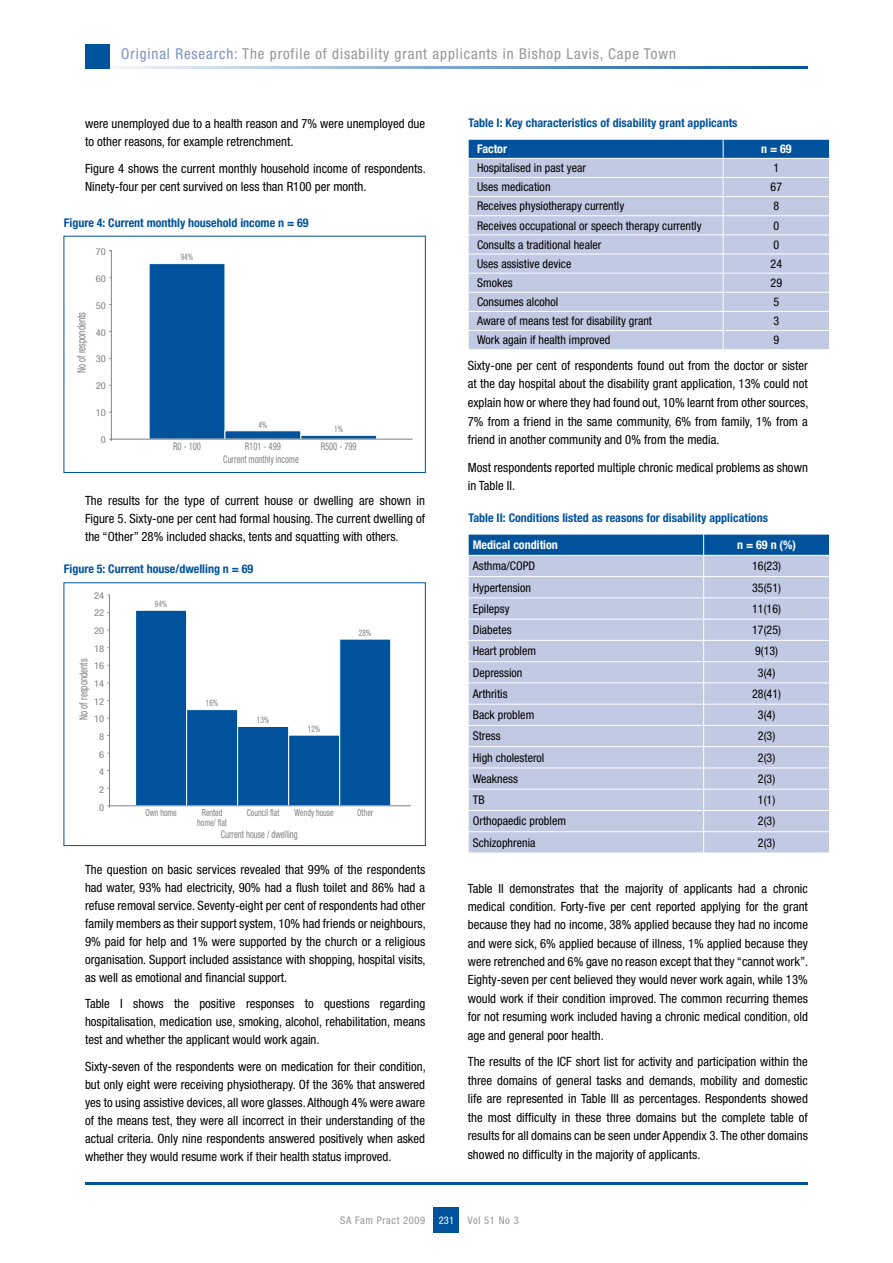
<style>
.page{position:relative;width:893px;height:1263px;background:#fff}
.page>*{position:absolute;margin:0;border:0;box-sizing:border-box;transform-origin:0 0}
.t1{font:condensed 15px "Helvetica Neue LT Std";letter-spacing:.06em;color:#939598}
.t2{font:condensed 12.75px/18px "Helvetica Neue LT Std";color:#000;text-align:justify}
.t3{font:condensed 12px "Helvetica Neue LT Std";color:#000}
.t4{font:700 condensed 12px "Helvetica Neue LT Std";color:#00529c}
.t5{font:700 condensed 12px "Helvetica Neue LT Std";color:#fff}
.t6{font:condensed 11.25px "Helvetica Neue LT Std";color:#808285;scale:.81 1}
.t7{font:condensed 10.5px "Helvetica Neue LT Std";color:#808285;scale:.81 1}
.t8{font:condensed 10.5px "Helvetica Neue LT Std";letter-spacing:.06em;color:#939598}
.t9{font:condensed 10.5px "Helvetica Neue LT Std";color:#fff}
.t10{font:condensed 9.75px/9.8px "Helvetica Neue LT Std";color:#808285;text-align:center;scale:.81 1}
.t11{font:condensed 9.45px/17.7px "Helvetica Neue LT Std";color:#808285;text-align:center;scale:1.11 1}
.t12{font:condensed 9px "Helvetica Neue LT Std";color:#808285;scale:.81 1}
.s1{color:#7b91c3}
</style>
<div class="page">
<hr style="left:85px;top:66px;width:723px;height:2px;background:#00529c">
<div style="left:85px;top:44px;width:24px;height:24px;background:#00529c"></div>
<div style="left:434px;top:1208px;width:25px;height:25px;background:#00529c"></div>
<hr style="left:85px;top:1182px;width:723px;height:2px;background:#00529c">
<svg style="left:468px;top:139px;width:362px;height:210px;background:#b4c1de"></svg>
<svg style="left:468px;top:534px;width:362px;height:319px;background:#b8c4df"></svg>
<div style="left:64px;top:236px;width:362px;height:237px;border:1px solid #00529c"></div>
<svg style="left:109px;top:250px;width:304px;height:190px"></svg>
<div style="left:64px;top:582px;width:362px;height:264px;border:1px solid #00529c"></div>
<svg style="left:107px;top:594px;width:304px;height:212px"></svg>
<p class="t1" style="left:121px;top:45px;width:556px"><span class="s1">Original Research:</span> The profile of disability grant applicants in Bishop Lavis, Cape Town</p>
<p class="t2" style="left:85px;top:115px;width:342px">were unemployed due to a health reason and 7% were unemployed due to other reasons, for example retrenchment.</p>
<p class="t2" style="left:85px;top:159px;width:342px">Figure 4 shows the current monthly household income of respondents.<br>Ninety-four per cent survived on less than R100 per month.</p>
<p class="t4" style="left:64px;top:215px;width:246px">Figure 4: Current monthly household income n = 69</p>
<p class="t11" style="left:96px;top:243px;width:11px">70</p>
<p class="t11" style="left:96px;top:270px;width:11px">60</p>
<p class="t11" style="left:96px;top:296px;width:11px">50</p>
<p class="t11" style="left:96px;top:323px;width:11px">40</p>
<p class="t11" style="left:96px;top:350px;width:11px">30</p>
<p class="t11" style="left:96px;top:377px;width:11px">20</p>
<p class="t11" style="left:96px;top:404px;width:11px">10</p>
<p class="t11" style="left:101px;top:431px;width:6px">0</p>
<p class="t7" style="left:173px;top:440px;width:36px">R0 - 100</p>
<p class="t12" style="left:181px;top:252px;width:17px">94%</p>
<p class="t6" style="left:75px;top:373px;width:77px;rotate:-90deg">No of respondents</p>
<p class="t12" style="left:258px;top:419px;width:13px">4%</p>
<p class="t7" style="left:245px;top:440px;width:46px">R101 - 499</p>
<p class="t7" style="left:223px;top:453px;width:95px">Current monthly income</p>
<p class="t12" style="left:334px;top:424px;width:13px">1%</p>
<p class="t7" style="left:321px;top:440px;width:46px">R500 - 799</p>
<p class="t2" style="left:85px;top:492px;width:342px">The results for the type of current house or dwelling are shown in Figure 5. Sixty-one per cent had formal housing. The current dwelling of the “Other” 28% included shacks, tents and squatting with others.</p>
<p class="t4" style="left:64px;top:562px;width:191px">Figure 5: Current house/dwelling n = 69</p>
<p class="t11" style="left:94px;top:586px;width:11px">24<br>22<br>20<br>18<br>16<br>14<br>12<br>10<br>8<br>6<br>4<br>2<br>0</p>
<p class="t10" style="left:145px;top:807px;width:40px">Own home</p>
<p class="t12" style="left:155px;top:599px;width:17px">94%</p>
<p class="t6" style="left:77px;top:720px;width:77px;rotate:-90deg">No of respondents</p>
<p class="t12" style="left:206px;top:698px;width:17px">16%</p>
<p class="t12" style="left:257px;top:715px;width:17px">13%</p>
<p class="t10" style="left:247px;top:807px;width:42px">Council flat</p>
<p class="t10" style="left:197px;top:807px;width:38px">Rented home/ flat</p>
<p class="t12" style="left:308px;top:723px;width:17px">12%</p>
<p class="t10" style="left:295px;top:807px;width:50px">Wendy house</p>
<p class="t7" style="left:221px;top:828px;width:97px">Current house / dwelling</p>
<p class="t12" style="left:359px;top:627px;width:17px">28%</p>
<p class="t10" style="left:357px;top:807px;width:21px">Other</p>
<p class="t2" style="left:85px;top:860px;width:342px">The question on basic services revealed that 99% of the respondents had water, 93% had electricity, 90% had a flush toilet and 86% had a refuse removal service. Seventy-eight per cent of respondents had other family members as their support system, 10% had friends or neighbours, 9% paid for help and 1% were supported by the church or a religious organisation. Support included assistance with shopping, hospital visits, as well as emotional and financial support.</p>
<p class="t2" style="left:85px;top:995px;width:342px">Table I shows the positive responses to questions regarding hospitalisation, medication use, smoking, alcohol, rehabilitation, means test and whether the applicant would work again.</p>
<p class="t2" style="left:85px;top:1057px;width:342px">Sixty-seven of the respondents were on medication for their condition, but only eight were receiving physiotherapy. Of the 36% that answered yes to using assistive devices, all wore glasses. Although 4% were aware of the means test, they were all incorrect in their understanding of the actual criteria. Only nine respondents answered positively when asked whether they would resume work if their health status improved.</p>
<p class="t4" style="left:468px;top:115px;width:271px">Table I: Key characteristics of disability grant applicants</p>
<p class="t5" style="left:477px;top:142px;width:32px">Factor</p>
<p class="t5" style="left:761px;top:142px;width:32px">n = 69</p>
<p class="t3" style="left:477px;top:161px;width:110px">Hospitalised in past year</p>
<p class="t3" style="left:773px;top:161px;width:7px">1</p>
<p class="t3" style="left:477px;top:180px;width:75px">Uses medication</p>
<p class="t3" style="left:771px;top:180px;width:13px">67</p>
<p class="t3" style="left:477px;top:199px;width:149px">Receives physiotherapy currently</p>
<p class="t3" style="left:773px;top:199px;width:7px">8</p>
<p class="t3" style="left:477px;top:218px;width:226px">Receives occupational or speech therapy currently</p>
<p class="t3" style="left:773px;top:218px;width:7px">0</p>
<p class="t3" style="left:477px;top:238px;width:126px">Consults a traditional healer</p>
<p class="t3" style="left:773px;top:238px;width:7px">0</p>
<p class="t3" style="left:477px;top:257px;width:96px">Uses assistive device</p>
<p class="t3" style="left:771px;top:257px;width:13px">24</p>
<p class="t3" style="left:477px;top:276px;width:37px">Smokes</p>
<p class="t3" style="left:771px;top:276px;width:13px">29</p>
<p class="t3" style="left:477px;top:295px;width:83px">Consumes alcohol</p>
<p class="t3" style="left:773px;top:295px;width:7px">5</p>
<p class="t3" style="left:477px;top:314px;width:177px">Aware of means test for disability grant</p>
<p class="t3" style="left:773px;top:314px;width:7px">3</p>
<p class="t3" style="left:477px;top:333px;width:135px">Work again if health improved</p>
<p class="t3" style="left:773px;top:333px;width:7px">9</p>
<p class="t2" style="left:468px;top:356px;width:342px;line-height:18.6px">Sixty-one per cent of respondents found out from the doctor or sister at the day hospital about the disability grant application, 13% could not explain how or where they had found out, 10% learnt from other sources, 7% from a friend in the same community, 6% from family, 1% from a friend in another community and 0% from the media.</p>
<p class="t2" style="left:468px;top:458px;width:342px;line-height:18.8px">Most respondents reported multiple chronic medical problems as shown in Table II.</p>
<p class="t4" style="left:468px;top:510px;width:301px">Table II: Conditions listed as reasons for disability applications</p>
<p class="t5" style="left:473px;top:537px;width:87px">Medical condition</p>
<p class="t5" style="left:737px;top:537px;width:60px">n = 69 n (%)</p>
<p class="t3" style="left:473px;top:559px;width:64px">Asthma/COPD</p>
<p class="t3" style="left:752px;top:559px;width:30px">16(23)</p>
<p class="t3" style="left:473px;top:580px;width:60px">Hypertension</p>
<p class="t3" style="left:752px;top:580px;width:30px">35(51)</p>
<p class="t3" style="left:473px;top:602px;width:38px">Epilepsy</p>
<p class="t3" style="left:752px;top:602px;width:30px">11(16)</p>
<p class="t3" style="left:473px;top:623px;width:40px">Diabetes</p>
<p class="t3" style="left:752px;top:623px;width:30px">17(25)</p>
<p class="t3" style="left:473px;top:644px;width:65px">Heart problem</p>
<p class="t3" style="left:755px;top:644px;width:25px">9(13)</p>
<p class="t3" style="left:473px;top:665px;width:51px">Depression</p>
<p class="t3" style="left:758px;top:665px;width:19px">3(4)</p>
<p class="t3" style="left:473px;top:687px;width:36px">Arthritis</p>
<p class="t3" style="left:752px;top:687px;width:30px">28(41)</p>
<p class="t3" style="left:473px;top:708px;width:63px">Back problem</p>
<p class="t3" style="left:758px;top:708px;width:19px">3(4)</p>
<p class="t3" style="left:473px;top:729px;width:29px">Stress</p>
<p class="t3" style="left:758px;top:729px;width:19px">2(3)</p>
<p class="t3" style="left:473px;top:750px;width:73px">High cholesterol</p>
<p class="t3" style="left:758px;top:750px;width:19px">2(3)</p>
<p class="t3" style="left:473px;top:772px;width:47px">Weakness</p>
<p class="t3" style="left:758px;top:772px;width:19px">2(3)</p>
<p class="t3" style="left:473px;top:793px;width:13px">TB</p>
<p class="t3" style="left:758px;top:793px;width:19px">1(1)</p>
<p class="t3" style="left:473px;top:814px;width:95px">Orthopaedic problem</p>
<p class="t3" style="left:758px;top:814px;width:19px">2(3)</p>
<p class="t3" style="left:473px;top:835px;width:64px">Schizophrenia</p>
<p class="t3" style="left:758px;top:835px;width:19px">2(3)</p>
<p class="t2" style="left:468px;top:879px;width:342px">Table II demonstrates that the majority of applicants had a chronic medical condition. Forty-five per cent reported applying for the grant because they had no income, 38% applied because they had no income and were sick, 6% applied because of illness, 1% applied because they were retrenched and 6% gave no reason except that they “cannot work”.<br>Eighty-seven per cent believed they would never work again, while 13% would work if their condition improved. The common recurring themes for not resuming work included having a chronic medical condition, old age and general poor health.</p>
<p class="t2" style="left:468px;top:1053px;width:342px;line-height:18.5px">The results of the ICF short list for activity and participation within the three domains of general tasks and demands, mobility and domestic life are represented in Table III as percentages. Respondents showed the most difficulty in these three domains but the complete table of results for all domains can be seen under Appendix 3. The other domains showed no difficulty in the majority of applicants.</p>
<p class="t8" style="left:340px;top:1214px;width:87px">SA Fam Pract 2009</p>
<p class="t9" style="left:439px;top:1214px;width:17px">231</p>
<p class="t8" style="left:468px;top:1214px;width:52px">Vol 51 No 3</p>
</div>
